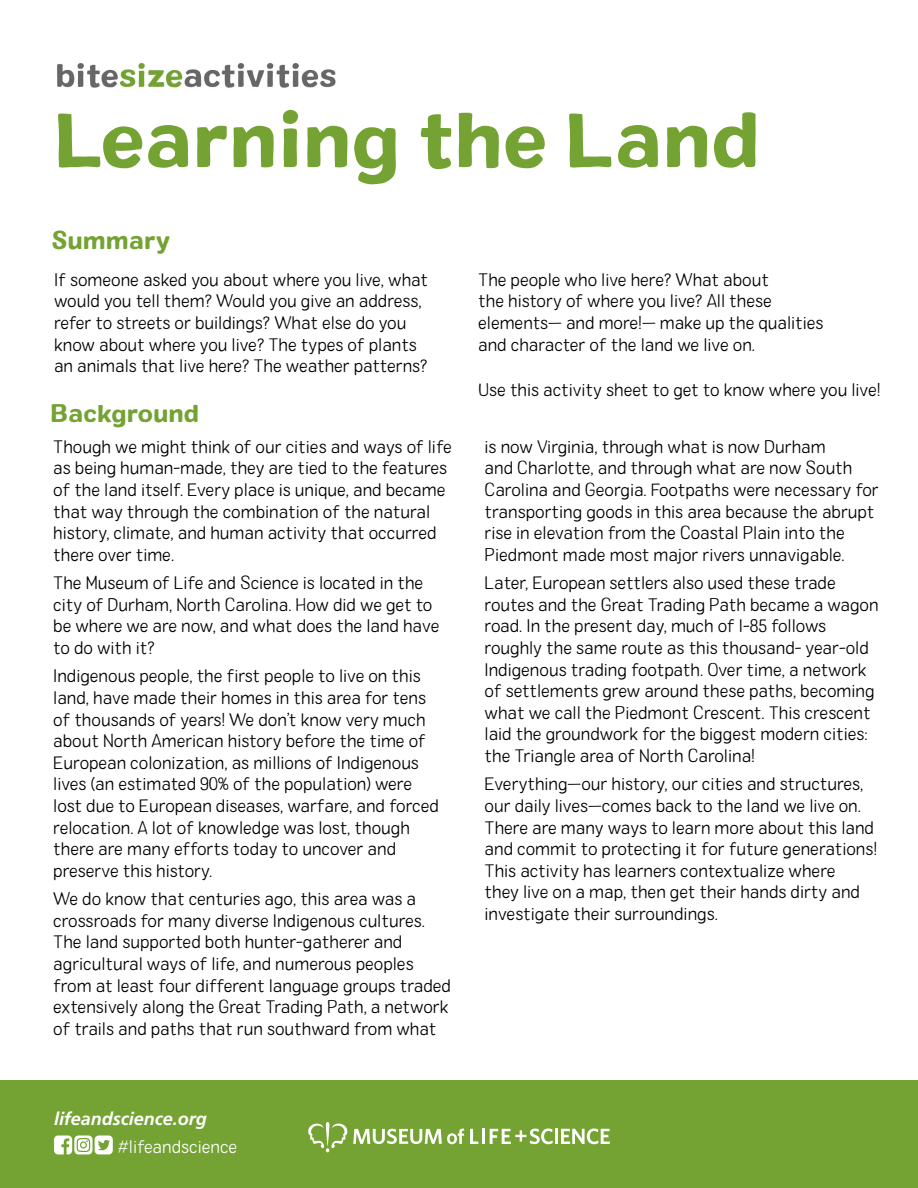
<style>
.page{position:relative;width:918px;height:1188px;background:#fff}
.page>*{position:absolute;margin:0;border:0;box-sizing:border-box;transform-origin:0 0}
.t1{font:76.5px "Colby St Bld";color:#74a333}
.t2{font:24px "Colby St Bld";color:#74a333}
.t3{font:18px/21.6px "Colby St Ext Lt";color:#000}
.t4{font:italic 700 18px "Frutiger LT Pro";color:#fff}
.t5{font:18px "Colby St Ext Lt";color:#fff}
</style>
<div class="page">
<div style="left:0;top:1080px;width:918px;height:108px;background:#74a333"></div>
<svg style="left:54px;top:1135px;width:59px;height:19px"></svg>
<hr style="left:555px;top:1129px;width:3px;height:15px;background:#fff">
<svg style="left:561px;top:1128px;width:49px;height:16px"></svg>
<svg style="left:470px;top:1129px;width:9px;height:15px"></svg>
<hr style="left:482px;top:1129px;width:3px;height:15px;background:#fff">
<svg style="left:490px;top:1128px;width:63px;height:16px"></svg>
<svg style="left:308px;top:1122px;width:156px;height:30px"></svg>
<img style="left:57px;top:63px;width:279px;height:25px">
<h1 class="t1" style="left:54px;top:90px;width:708px">Learning the Land</h1>
<h2 class="t2" style="left:51px;top:225px;width:120px">Summary</h2>
<p class="t3" style="left:54px;top:268px;width:376px">If someone asked you about where you live, what would you tell them? Would you give an address, refer to streets or buildings? What else do you know about where you live? The types of plants an animals that live here? The weather patterns?</p>
<p class="t3" style="left:478px;top:268px;width:347px">The people who live here? What about<br>the history of where you live? All these elements— and more!— make up the qualities and character of the land we live on.</p>
<p class="t3" style="left:478px;top:379px;width:404px">Use this activity sheet to get to know where you live!</p>
<h2 class="t2" style="left:50px;top:398px;width:150px">Background</h2>
<p class="t3" style="left:53px;top:436px;width:400px">Though we might think of our cities and ways of life as being human-made, they are tied to the features of the land itself. Every place is unique, and became that way through the combination of the natural history, climate, and human activity that occurred there over time.</p>
<p class="t3" style="left:53px;top:572px;width:388px">The Museum of Life and Science is located in the city of Durham, North Carolina. How did we get to be where we are now, and what does the land have to do with it?</p>
<p class="t3" style="left:53px;top:665px;width:387px">Indigenous people, the first people to live on this land, have made their homes in this area for tens of thousands of years! We don’t know very much about North American history before the time of European colonization, as millions of Indigenous lives (an estimated 90% of the population) were lost due to European diseases, warfare, and forced relocation. A lot of knowledge was lost, though there are many efforts today to uncover and preserve this history.</p>
<p class="t3" style="left:53px;top:888px;width:399px">We do know that centuries ago, this area was a crossroads for many diverse Indigenous cultures.<br>The land supported both hunter-gatherer and agricultural ways of life, and numerous peoples from at least four different language groups traded extensively along the Great Trading Path, a network of trails and paths that run southward from what</p>
<p class="t4" style="left:54px;top:1108px;width:154px">lifeandscience.org</p>
<p class="t5" style="left:118px;top:1135px;width:121px">#lifeandscience</p>
<p class="t3" style="left:485px;top:436px;width:396px">is now Virginia, through what is now Durham<br>and Charlotte, and through what are now South Carolina and Georgia. Footpaths were necessary for transporting goods in this area because the abrupt rise in elevation from the Coastal Plain into the Piedmont made most major rivers unnavigable.</p>
<p class="t3" style="left:485px;top:572px;width:396px">Later, European settlers also used these trade routes and the Great Trading Path became a wagon road. In the present day, much of I-85 follows roughly the same route as this thousand- year-old Indigenous trading footpath. Over time, a network of settlements grew around these paths, becoming what we call the Piedmont Crescent. This crescent laid the groundwork for the biggest modern cities: the Triangle area of North Carolina!</p>
<p class="t3" style="left:485px;top:773px;width:394px">Everything—our history, our cities and structures, our daily lives—comes back to the land we live on.<br>There are many ways to learn more about this land and commit to protecting it for future generations!<br>This activity has learners contextualize where<br>they live on a map, then get their hands dirty and investigate their surroundings.</p>
</div>
